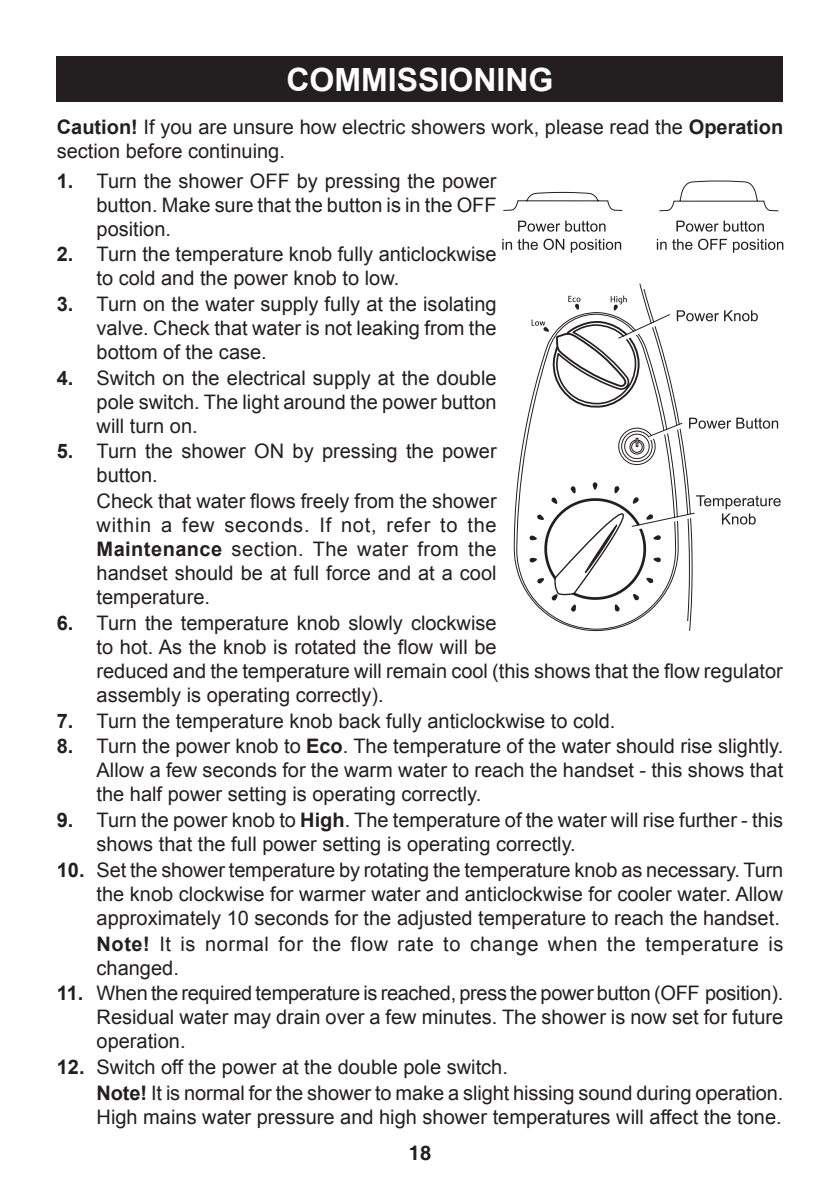
<style>
.page{position:relative;width:840px;height:1191px;background:#fff}
.page>*{position:absolute;margin:0;border:0;box-sizing:border-box;transform-origin:0 0}
.Heading_1{font:700 32px "Arial";color:#fff}
._1_2_3{font:20px/24px "Arial";color:#231f20;text-align:justify}
.Body_Justify{font:20px/24px "Arial";color:#231f20}
._1_2_3-2{font:20px/24px "Arial";letter-spacing:.03em;color:#231f20}
.t1{font:700 20px "Helvetica";color:#231f20}
.s1{font-weight:700}
</style>
<div class="page">
<div style="left:57px;top:57px;width:725px;height:45px;background:#231f20"></div>
<svg style="left:503px;top:180px;width:276px;height:32px"></svg>
<svg style="left:518px;top:221px;width:87px;height:11px"></svg>
<svg style="left:502px;top:239px;width:35px;height:11px"></svg>
<svg style="left:543px;top:239px;width:21px;height:11px"></svg>
<svg style="left:570px;top:239px;width:50px;height:14px"></svg>
<svg style="left:676px;top:221px;width:87px;height:11px"></svg>
<svg style="left:656px;top:239px;width:70px;height:11px"></svg>
<svg style="left:733px;top:239px;width:49px;height:14px"></svg>
<svg style="left:513px;top:283px;width:179px;height:348px"></svg>
<svg style="left:529px;top:295px;width:251px;height:317px"></svg>
<p class="Heading_1" style="left:286px;top:59px;width:268px">COMMISSIONING</p>
<p class="Body_Justify" style="left:57px;top:115px;width:727px"><span class="s1">Caution!</span> If you are unsure how electric showers work, please read the <span class="s1">Operation </span>section before continuing.</p>
<p class="_1_2_3" style="left:96px;top:169px;width:401px;text-indent:-40px"><span class="s1">1.</span> Turn the shower OFF by pressing the power button. Make sure that the button is in the OFF position.</p>
<p class="_1_2_3" style="left:96px;top:242px;width:401px;text-indent:-40px"><span class="s1">2.</span> Turn the temperature knob fully anticlockwise to cold and the power knob to low.</p>
<p class="_1_2_3" style="left:96px;top:292px;width:401px;text-indent:-40px"><span class="s1">3.</span> Turn on the water supply fully at the isolating valve. Check that water is not leaking from the bottom of the case.</p>
<p class="_1_2_3" style="left:96px;top:366px;width:401px;text-indent:-40px"><span class="s1">4.</span> Switch on the electrical supply at the double pole switch. The light around the power button will turn on.</p>
<p class="_1_2_3" style="left:96px;top:439px;width:401px;text-indent:-40px"><span class="s1">5.</span> Turn the shower ON by pressing the power button.</p>
<p class="_1_2_3" style="left:96px;top:489px;width:401px">Check that water flows freely from the shower within a few seconds. If not, refer to the <span class="s1">Maintenance</span> section. The water from the handset should be at full force and at a cool temperature.</p>
<p class="_1_2_3" style="left:96px;top:611px;width:687px;text-align:left;text-indent:-40px"><span class="s1">6.</span> Turn the temperature knob slowly clockwise<br>to hot. As the knob is rotated the flow will be<br>reduced and the temperature will remain cool (this shows that the flow regulator assembly is operating correctly).</p>
<p class="_1_2_3" style="left:57px;top:709px;width:560px"><span class="s1">7.</span> Turn the temperature knob back fully anticlockwise to cold.</p>
<p class="_1_2_3" style="left:96px;top:734px;width:687px;text-indent:-40px"><span class="s1">8.</span> Turn the power knob to <span class="s1">Eco</span>. The temperature of the water should rise slightly.<br>Allow a few seconds for the warm water to reach the handset - this shows that the half power setting is operating correctly.</p>
<p class="_1_2_3" style="left:96px;top:808px;width:687px;text-indent:-40px"><span class="s1">9.</span> Turn the power knob to <span class="s1">High</span>. The temperature of the water will rise further - this shows that the full power setting is operating correctly.</p>
<p class="_1_2_3" style="left:96px;top:858px;width:688px;text-indent:-40px"><span class="s1">10.</span> Set the shower temperature by rotating the temperature knob as necessary. Turn the knob clockwise for warmer water and anticlockwise for cooler water. Allow approximately 10 seconds for the adjusted temperature to reach the handset.</p>
<p class="_1_2_3-2" style="left:96px;top:931px;width:688px"><span class="s1">Note!</span> It is normal for the flow rate to change when the temperature is changed.</p>
<p class="_1_2_3" style="left:96px;top:981px;width:687px;text-indent:-40px"><span class="s1">11.</span> When the required temperature is reached, press the power button (OFF position).<br>Residual water may drain over a few minutes. The shower is now set for future operation.</p>
<p class="_1_2_3" style="left:57px;top:1055px;width:452px"><span class="s1">12.</span> Switch off the power at the double pole switch.</p>
<p class="_1_2_3" style="left:96px;top:1080px;width:688px"><span class="s1">Note!</span> It is normal for the shower to make a slight hissing sound during operation.<br>High mains water pressure and high shower temperatures will affect the tone.</p>
<p class="t1" style="left:408px;top:1141px;width:24px">18</p>
</div>
